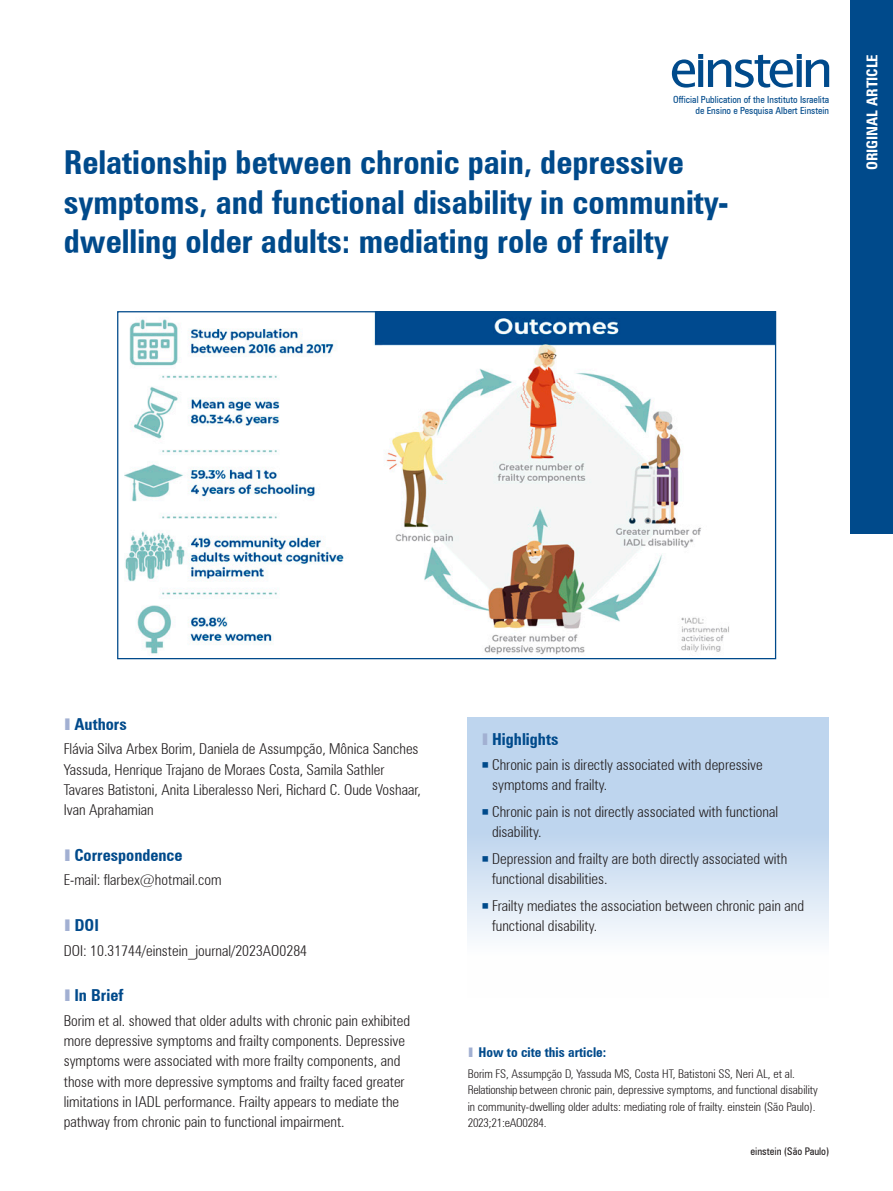
<style>
.page{position:relative;width:893px;height:1191px;background:#fff}
.page>*{position:absolute;margin:0;border:0;box-sizing:border-box;transform-origin:0 0}
.t1{font:700 condensed 33px/39.6px "Zurich BT";color:#004a8b}
.t2{font:700 condensed 16.5px "Zurich BT";color:#004a8b}
.t3{font:300 condensed 15px/20.2px "Zurich BT";color:#231f20}
.t4{font:700 condensed 15px "Zurich BT";color:#fff}
.t5{font:700 condensed 13.5px "Zurich BT";color:#004a8b}
.t6{font:300 condensed 12px/16.5px "Zurich BT";color:#231f20}
.t7{font:condensed 10.5px "Zurich BT";color:#231f20}
.t8{font:condensed 9.75px/11.7px "Zurich BT";color:#004a8b;text-align:right}
.s1{color:#a2b0d2}
</style>
<div class="page">
<div style="left:850px;top:0;width:43px;height:534px;background:#004a8b"></div>
<svg style="left:672px;top:54px;width:157px;height:34px"></svg>
<img style="left:125px;top:313px;width:649px;height:342px">
<svg style="left:468px;top:717px;width:361px;height:222px;background:#cbddf1"></svg>
<svg style="left:483px;top:762px;width:5px;height:5px"></svg>
<svg style="left:483px;top:809px;width:5px;height:5px"></svg>
<svg style="left:483px;top:856px;width:5px;height:5px"></svg>
<svg style="left:483px;top:902px;width:5px;height:6px"></svg>
<p class="t8" style="left:673px;top:93px;width:157px">Official Publication of the Instituto Israelita de Ensino e Pesquisa Albert Einstein</p>
<h1 class="t1" style="left:64px;top:142px;width:666px">Relationship between chronic pain, depressive symptoms, and functional disability in community&shy;dwelling older adults: mediating role of frailty</h1>
<p class="t4" style="left:863px;top:170px;width:118px;rotate:-90deg">ORIGINAL ARTICLE</p>
<p class="t2" style="left:64px;top:714px;width:65px"><span class="s1">❚</span> Authors</p>
<p class="t3" style="left:64px;top:738px;width:359px">Flávia Silva Arbex Borim, Daniela de Assumpção, Mônica Sanches Yassuda, Henrique Trajano de Moraes Costa, Samila Sathler Tavares Batistoni, Anita Liberalesso Neri, Richard C. Oude Voshaar, Ivan Aprahamian</p>
<p class="t2" style="left:64px;top:845px;width:120px"><span class="s1">❚</span> Correspondence</p>
<p class="t3" style="left:64px;top:869px;width:159px">E-mail: flarbex@hotmail.com</p>
<p class="t2" style="left:64px;top:915px;width:37px"><span class="s1">❚</span> DOI</p>
<p class="t3" style="left:64px;top:940px;width:245px">DOI: 10.31744/einstein_journal/2023AO0284</p>
<p class="t2" style="left:64px;top:985px;width:61px"><span class="s1">❚</span> In Brief</p>
<p class="t3" style="left:64px;top:1010px;width:348px">Borim et al. showed that older adults with chronic pain exhibited more depressive symptoms and frailty components. Depressive symptoms were associated with more frailty components, and those with more depressive symptoms and frailty faced greater limitations in IADL performance. Frailty appears to mediate the pathway from chronic pain to functional impairment.</p>
<p class="t2" style="left:482px;top:729px;width:78px"><span class="s1">❚</span> Highlights</p>
<p class="t3" style="left:492px;top:754px;width:272px">Chronic pain is directly associated with depressive symptoms and frailty.</p>
<p class="t3" style="left:492px;top:801px;width:287px">Chronic pain is not directly associated with functional disability.</p>
<p class="t3" style="left:492px;top:848px;width:297px">Depression and frailty are both directly associated with functional disabilities.</p>
<p class="t3" style="left:492px;top:895px;width:313px">Frailty mediates the association between chronic pain and functional disability.</p>
<p class="t5" style="left:468px;top:1044px;width:140px"><span class="s1">❚</span> How to cite this article:</p>
<p class="t6" style="left:468px;top:1065px;width:352px">Borim FS, Assumpção D, Yassuda MS, Costa HT, Batistoni SS, Neri AL, et al.<br>Relationship between chronic pain, depressive symptoms, and functional disability in community-dwelling older adults: mediating role of frailty. einstein (São Paulo).<br>2023;21:eAO0284.</p>
<p class="t7" style="left:750px;top:1144px;width:80px">einstein (São Paulo)</p>
</div>
